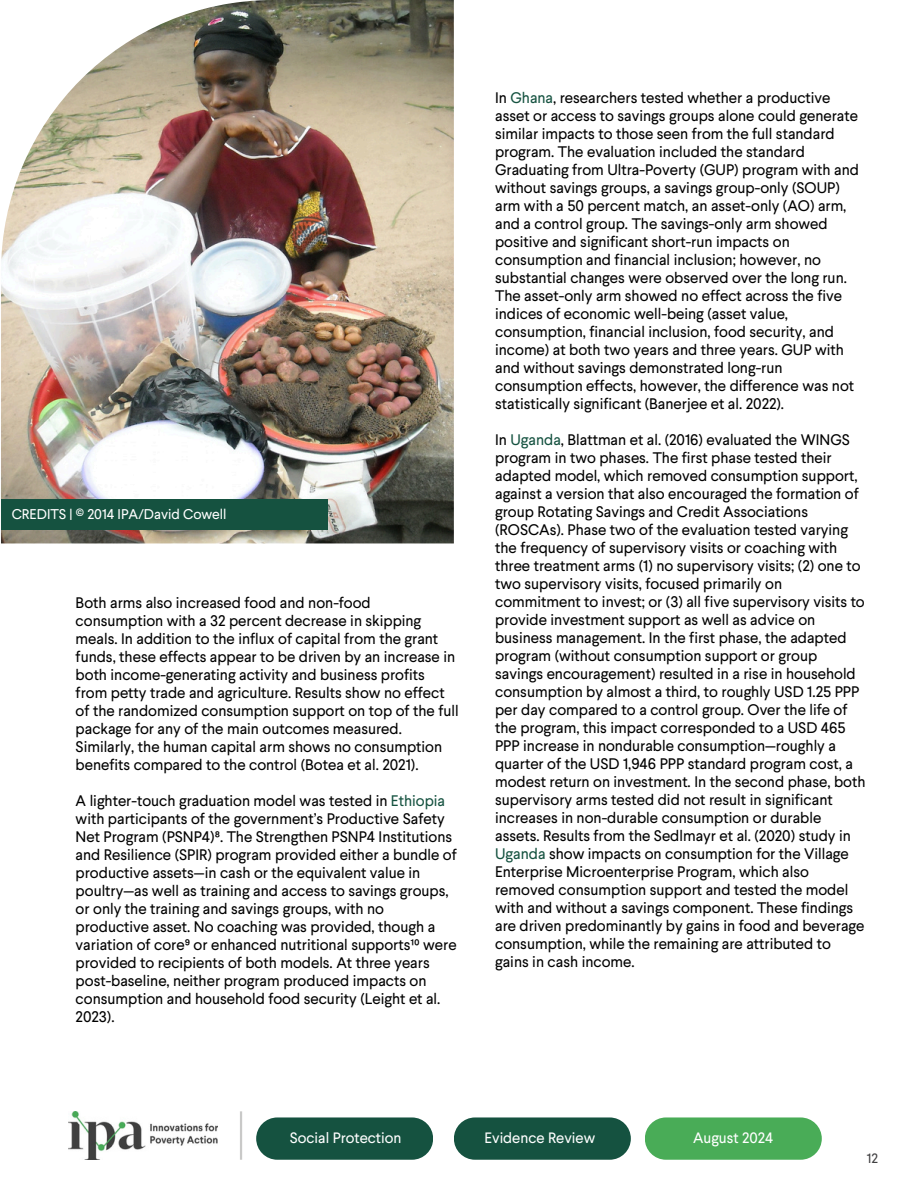
<style>
.page{position:relative;width:918px;height:1188px;background:#fff}
.page>*{position:absolute;margin:0;border:0;box-sizing:border-box;transform-origin:0 0}
.t1{font:15.3px/18px "Larsseit";color:#000}
.t2{font:15px "Larsseit";color:#fff}
.t3{font:14.1px "Larsseit";color:#fff}
.t4{font:13.5px "Larsseit";color:#414042}
.s1{color:#155240}
</style>
<div class="page">
<img style="left:68px;top:1111px;width:150px;height:49px">
<hr style="left:240px;top:1111px;width:2px;height:49px;background:#c9c9c8">
<img style="left:1px;top:0;width:453px;height:543px">
<div style="left:1px;top:499px;width:327px;height:31px;background:#155240"></div>
<div style="left:256px;top:1117px;width:177px;height:43px;background:#155240;border-radius:21px"></div>
<div style="left:454px;top:1117px;width:177px;height:43px;background:#155240;border-radius:21px"></div>
<div style="left:645px;top:1117px;width:177px;height:43px;background:#49ac57;border-radius:21px"></div>
<p class="t3" style="left:12px;top:504px;width:216px">CREDITS | © 2014 IPA/David Cowell</p>
<h1 class="t1" style="left:76px;top:593px;width:385px">Both arms also increased food and non-food consumption with a 32 percent decrease in skipping meals. In addition to the influx of capital from the grant funds, these effects appear to be driven by an increase in both income-generating activity and business profits from petty trade and agriculture. Results show no effect of the randomized consumption support on top of the full package for any of the main outcomes measured.<br>Similarly, the human capital arm shows no consumption benefits compared to the control (Botea et al. 2021).</h1>
<h1 class="t1" style="left:76px;top:791px;width:383px">A lighter-touch graduation model was tested in <span class="s1">Ethiopia </span>with participants of the government’s Productive Safety Net Program (PSNP4)⁸. The Strengthen PSNP4 Institutions and Resilience (SPIR) program provided either a bundle of productive assets—in cash or the equivalent value in poultry—as well as training and access to savings groups, or only the training and savings groups, with no productive asset. No coaching was provided, though a variation of core⁹ or enhanced nutritional supports¹⁰ were provided to recipients of both models. At three years post-baseline, neither program produced impacts on consumption and household food security (Leight et al.<br>2023).</h1>
<h1 class="t1" style="left:495px;top:89px;width:365px">In <span class="s1">Ghana</span>, researchers tested whether a productive asset or access to savings groups alone could generate similar impacts to those seen from the full standard program. The evaluation included the standard Graduating from Ultra-Poverty (GUP) program with and without savings groups, a savings group-only (SOUP) arm with a 50 percent match, an asset-only (AO) arm, and a control group. The savings-only arm showed positive and significant short-run impacts on consumption and financial inclusion; however, no substantial changes were observed over the long run.<br>The asset-only arm showed no effect across the five indices of economic well-being (asset value, consumption, financial inclusion, food security, and income) at both two years and three years. GUP with and without savings demonstrated long-run consumption effects, however, the difference was not statistically significant (Banerjee et al. 2022).</h1>
<h1 class="t1" style="left:495px;top:431px;width:372px">In <span class="s1">Uganda</span>, Blattman et al. (2016) evaluated the WINGS program in two phases. The first phase tested their adapted model, which removed consumption support, against a version that also encouraged the formation of group Rotating Savings and Credit Associations (ROSCAs). Phase two of the evaluation tested varying the frequency of supervisory visits or coaching with three treatment arms (1) no supervisory visits; (2) one to two supervisory visits, focused primarily on commitment to invest; or (3) all five supervisory visits to provide investment support as well as advice on business management. In the first phase, the adapted program (without consumption support or group savings encouragement) resulted in a rise in household consumption by almost a third, to roughly USD 1.25 PPP per day compared to a control group. Over the life of the program, this impact corresponded to a USD 465<br>PPP increase in nondurable consumption—roughly a quarter of the USD 1,946 PPP standard program cost, a modest return on investment. In the second phase, both supervisory arms tested did not result in significant increases in non-durable consumption or durable assets. Results from the Sedlmayr et al. (2020) study in <span class="s1">Uganda</span> show impacts on consumption for the Village Enterprise Microenterprise Program, which also removed consumption support and tested the model with and without a savings component. These findings are driven predominantly by gains in food and beverage consumption, while the remaining are attributed to gains in cash income.</h1>
<h1 class="t2" style="left:290px;top:1128px;width:113px">Social Protection</h1>
<h1 class="t2" style="left:485px;top:1128px;width:112px">Evidence Review</h1>
<p class="t2" style="left:693px;top:1128px;width:81px">August 2024</p>
<h1 class="t4" style="left:867px;top:1149px;width:13px">12</h1>
</div>
